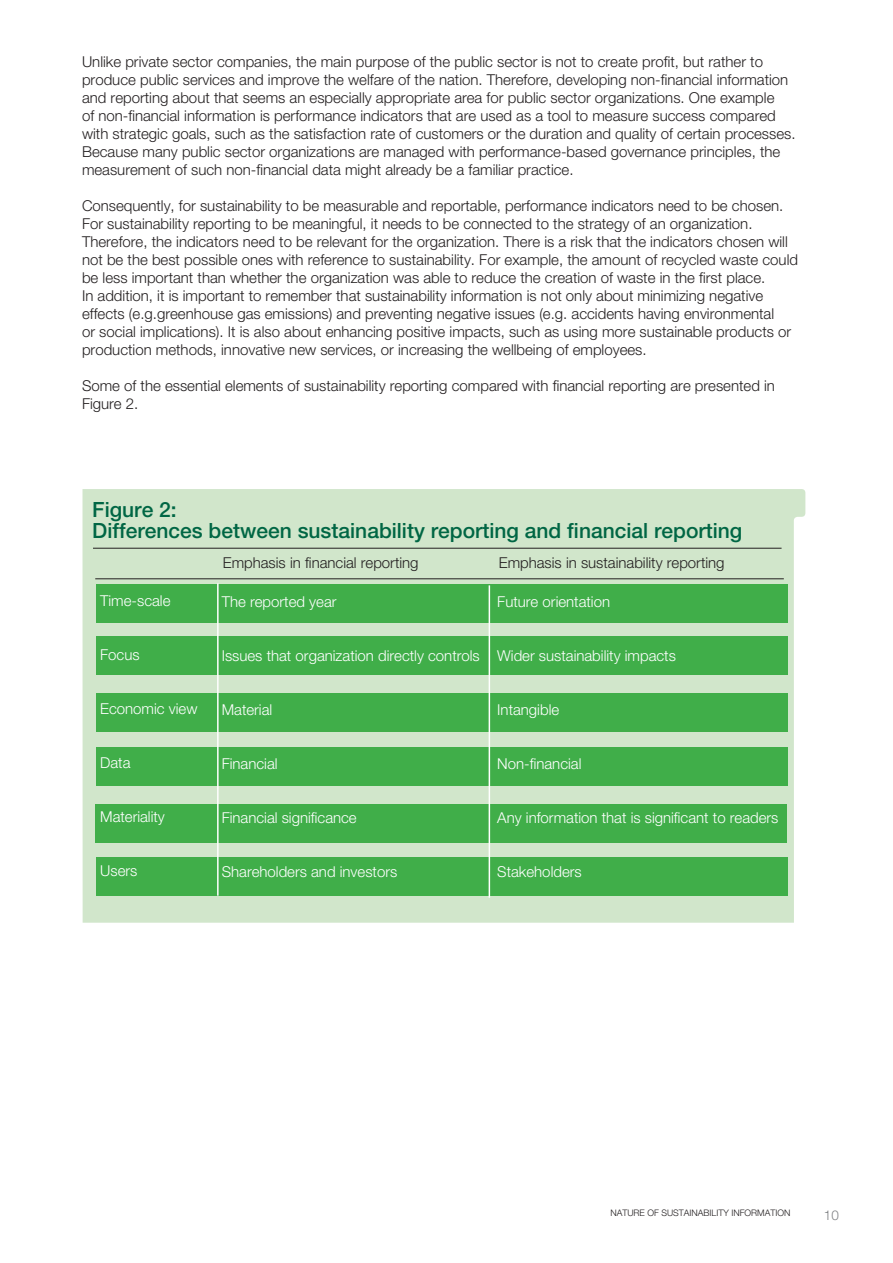
<style>
.page{position:relative;width:893px;height:1263px;background:#fff}
.page>*{position:absolute;margin:0;border:0;box-sizing:border-box;transform-origin:0 0}
.t1{font:500 21px/21px "Helvetica Neue";color:#064}
.t2{font:300 15px/18px "Helvetica Neue";color:#231f20}
.t3{font:300 15px "Helvetica Neue";color:#fff}
.t4{font:300 13.5px "Helvetica Neue";color:#808285}
.t5{font:300 9px "Helvetica Neue";color:#231f20}
</style>
<div class="page">
<div style="left:82px;top:489px;width:723px;height:434px;background:#d1e6cb"></div>
<div style="left:96px;top:584px;width:691px;height:38px;background:#40ae49"></div>
<div style="left:96px;top:858px;width:691px;height:38px;background:#40ae49"></div>
<div style="left:96px;top:693px;width:691px;height:39px;background:#40ae49"></div>
<div style="left:96px;top:747px;width:691px;height:39px;background:#40ae49"></div>
<div style="left:95px;top:805px;width:691px;height:38px;background:#40ae49"></div>
<div style="left:96px;top:636px;width:691px;height:38px;background:#40ae49"></div>
<hr style="left:93px;top:548px;width:689px;height:1px;background:#231f20">
<hr style="left:95px;top:578px;width:689px;height:1px;background:#231f20">
<hr style="left:217px;top:583px;width:2px;height:313px;background:#fff">
<hr style="left:489px;top:585px;width:1px;height:313px;background:#fff">
<p class="t2" style="left:82px;top:52px;width:715px">Unlike private sector companies, the main purpose of the public sector is not to create profit, but rather to produce public services and improve the welfare of the nation. Therefore, developing non-financial information and reporting about that seems an especially appropriate area for public sector organizations. One example<br>of non-financial information is performance indicators that are used as a tool to measure success compared with strategic goals, such as the satisfaction rate of customers or the duration and quality of certain processes.<br>Because many public sector organizations are managed with performance-based governance principles, the measurement of such non-financial data might already be a familiar practice.</p>
<p class="t2" style="left:82px;top:196px;width:717px">Consequently, for sustainability to be measurable and reportable, performance indicators need to be chosen.<br>For sustainability reporting to be meaningful, it needs to be connected to the strategy of an organization.<br>Therefore, the indicators need to be relevant for the organization. There is a risk that the indicators chosen will not be the best possible ones with reference to sustainability. For example, the amount of recycled waste could be less important than whether the organization was able to reduce the creation of waste in the first place.<br>In addition, it is important to remember that sustainability information is not only about minimizing negative effects (e.g.greenhouse gas emissions) and preventing negative issues (e.g. accidents having environmental<br>or social implications). It is also about enhancing positive impacts, such as using more sustainable products or production methods, innovative new services, or increasing the wellbeing of employees.</p>
<p class="t2" style="left:82px;top:376px;width:694px">Some of the essential elements of sustainability reporting compared with financial reporting are presented in<br>Figure 2.</p>
<h1 class="t1" style="left:92px;top:498px;width:652px">Figure 2:<br>Differences between sustainability reporting and financial reporting</h1>
<p class="t2" style="left:223px;top:553px;width:197px">Emphasis in financial reporting</p>
<p class="t2" style="left:499px;top:553px;width:227px">Emphasis in sustainability reporting</p>
<p class="t3" style="left:100px;top:592px;width:72px">Time-scale</p>
<p class="t3" style="left:222px;top:593px;width:116px">The reported year</p>
<p class="t3" style="left:497px;top:593px;width:114px">Future orientation</p>
<p class="t3" style="left:100px;top:646px;width:41px">Focus</p>
<p class="t3" style="left:222px;top:647px;width:260px">Issues that organization directly controls</p>
<p class="t3" style="left:497px;top:647px;width:180px">Wider sustainability impacts</p>
<p class="t3" style="left:100px;top:700px;width:99px">Economic view</p>
<p class="t3" style="left:222px;top:701px;width:52px">Material</p>
<p class="t3" style="left:497px;top:701px;width:63px">Intangible</p>
<p class="t3" style="left:100px;top:754px;width:32px">Data</p>
<p class="t3" style="left:222px;top:755px;width:57px">Financial</p>
<p class="t3" style="left:497px;top:755px;width:86px">Non-financial</p>
<p class="t3" style="left:100px;top:808px;width:66px">Materiality</p>
<p class="t3" style="left:100px;top:862px;width:39px">Users</p>
<p class="t3" style="left:222px;top:809px;width:137px">Financial significance</p>
<p class="t3" style="left:222px;top:863px;width:177px">Shareholders and investors</p>
<p class="t3" style="left:497px;top:809px;width:283px">Any information that is significant to readers</p>
<p class="t3" style="left:497px;top:863px;width:86px">Stakeholders</p>
<p class="t5" style="left:610px;top:1207px;width:182px">NATURE OF SUSTAINABILITY INFORMATION</p>
<p class="t4" style="left:824px;top:1206px;width:17px">10</p>
</div>
